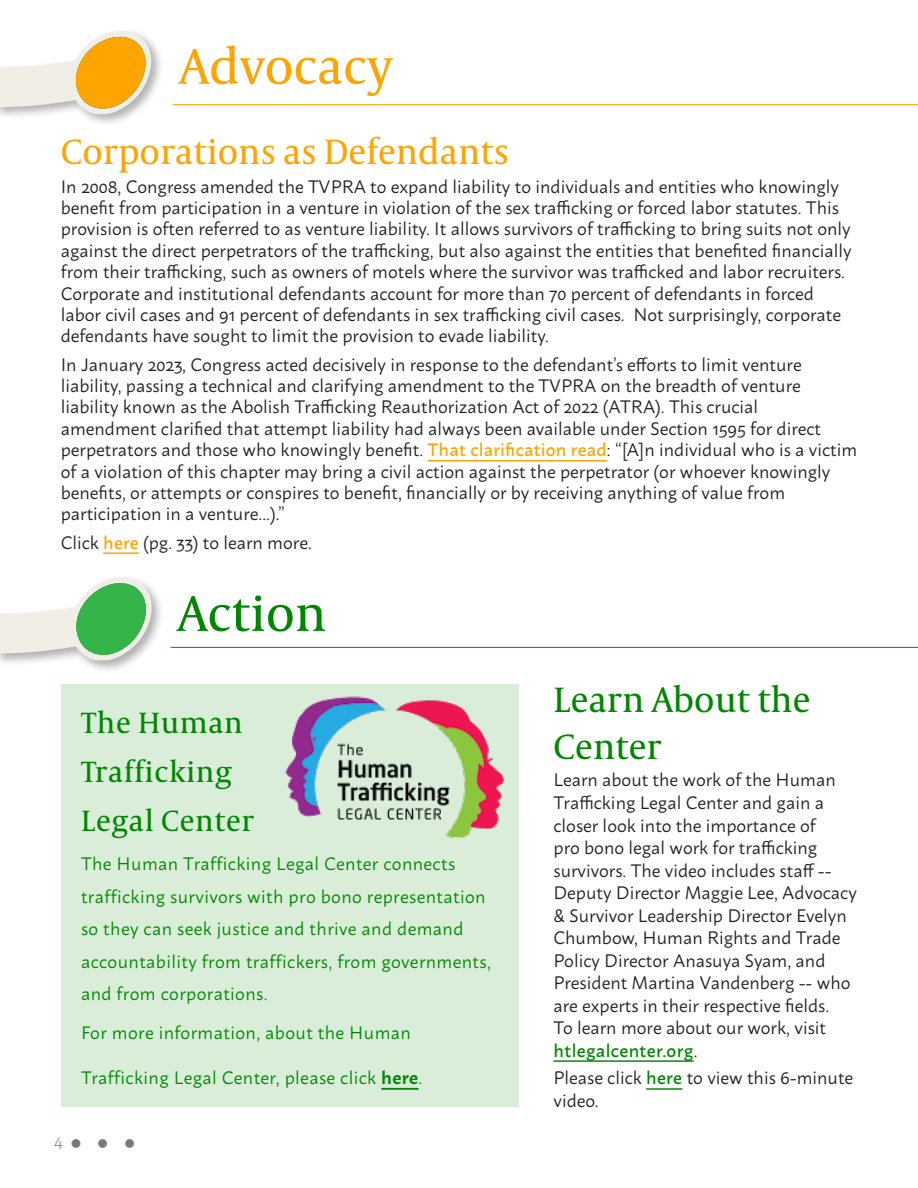
<style>
.page{position:relative;width:918px;height:1188px;background:#fff}
.page>*{position:absolute;margin:0;border:0;box-sizing:border-box;transform-origin:0 0}
.t1{font:51px "Capitolium News 2";color:#ffa400}
.t2{font:51px "Capitolium News 2";color:#008701}
.t3{font:36px "Capitolium News 2";color:#ffa400}
.t4{font:36px/46.5px "Capitolium News 2";color:#008701}
.t5{font:30px/48.9px "Capitolium News 2";letter-spacing:.02em;color:#008701}
.Yellow_Bullets_with_Black_Text{font:18px/21.5px "Macho";color:#231f20}
.t6{font:18px/32.4px "Macho";letter-spacing:.02em;color:#008701}
.t7{font:300 16.5px "Macho";color:#76787b}
.s1{font-weight:500;color:#ffa400}
.s2{font-weight:600}
.s3{font-weight:500;color:#008701}
</style>
<div class="page">
<hr style="left:173px;top:104px;width:745px;height:1px;background:#ffa400">
<div style="left:0;top:28px;width:164px;height:99px;background:#231f20;opacity:.35"></div>
<svg style="left:0;top:31px;width:151px;height:83px"></svg>
<hr style="left:428px;top:460px;width:179px;height:1px;background:#ffa400">
<hr style="left:103px;top:552px;width:36px;height:2px;background:#ffa400">
<hr style="left:554px;top:1060px;width:140px;height:2px;background:#008701">
<hr style="left:646px;top:1088px;width:36px;height:2px;background:#008701">
<div style="left:61px;top:685px;width:457px;height:422px;background:#d9edd9"></div>
<hr style="left:381px;top:1088px;width:38px;height:2px;background:#008701">
<div style="left:0;top:574px;width:164px;height:99px;background:#231f20;opacity:.35"></div>
<svg style="left:0;top:578px;width:152px;height:82px"></svg>
<hr style="left:171px;top:647px;width:747px;height:1px;background:#008701">
<img style="left:284px;top:684px;width:229px;height:155px">
<p class="t1" style="left:179px;top:31px;width:215px">Advocacy</p>
<p class="t3" style="left:61px;top:127px;width:450px">Corporations as Defendants</p>
<p class="Yellow_Bullets_with_Black_Text" style="left:61px;top:174px;width:792px">In 2008, Congress amended the TVPRA to expand liability to individuals and entities who knowingly benefit from participation in a venture in violation of the sex trafficking or forced labor statutes. This provision is often referred to as venture liability. It allows survivors of trafficking to bring suits not only against the direct perpetrators of the trafficking, but also against the entities that benefited financially from their trafficking, such as owners of motels where the survivor was trafficked and labor recruiters.<br>Corporate and institutional defendants account for more than 70 percent of defendants in forced labor civil cases and 91 percent of defendants in sex trafficking civil cases. Not surprisingly, corporate defendants have sought to limit the provision to evade liability.</p>
<p class="Yellow_Bullets_with_Black_Text" style="left:61px;top:352px;width:798px">In January 2023, Congress acted decisively in response to the defendant’s efforts to limit venture liability, passing a technical and clarifying amendment to the TVPRA on the breadth of venture liability known as the Abolish Trafficking Reauthorization Act of 2022 (ATRA). This crucial amendment clarified that attempt liability had always been available under Section 1595 for direct perpetrators and those who knowingly benefit. <span class="s1">That clarification read</span>: “[A]n individual who is a victim of a violation of this chapter may bring a civil action against the perpetrator (or whoever knowingly benefits, or attempts or conspires to benefit, financially or by receiving anything of value from participation in a venture...).”</p>
<p class="Yellow_Bullets_with_Black_Text" style="left:61px;top:530px;width:253px">Click <span class="s1">here</span> (pg. 33) to learn more.</p>
<p class="t2" style="left:177px;top:578px;width:151px">Action</p>
<p class="t5" style="left:81px;top:698px;width:175px">The Human<br>Trafficking<br>Legal Center</p>
<p class="t6" style="left:81px;top:846px;width:412px">The Human Trafficking Legal Center connects trafficking survivors with pro bono representation so they can seek justice and thrive and demand accountability from traffickers, from governments, and from corporations.</p>
<p class="t6" style="left:81px;top:1015px;width:331px">For more information, about the Human</p>
<p class="t6" style="left:81px;top:1060px;width:343px">Trafficking Legal Center, please click <span class="s2">here</span>.</p>
<p class="t7" style="left:54px;top:1129px;width:83px">4 ●●●</p>
<p class="t4" style="left:554px;top:675px;width:259px">Learn About the<br>Center</p>
<p class="Yellow_Bullets_with_Black_Text" style="left:554px;top:767px;width:305px;line-height:22.5px">Learn about the work of the Human Trafficking Legal Center and gain a closer look into the importance of<br>pro bono legal work for trafficking survivors. The video includes staff -- Deputy Director Maggie Lee, Advocacy &amp; Survivor Leadership Director Evelyn Chumbow, Human Rights and Trade Policy Director Anasuya Syam, and President Martina Vandenberg -- who are experts in their respective fields.<br>To learn more about our work, visit <span class="s3">htlegalcenter.org</span>.</p>
<p class="Yellow_Bullets_with_Black_Text" style="left:554px;top:1065px;width:301px;line-height:22.5px">Please click <span class="s3">here</span> to view this 6-minute video.</p>
</div>
